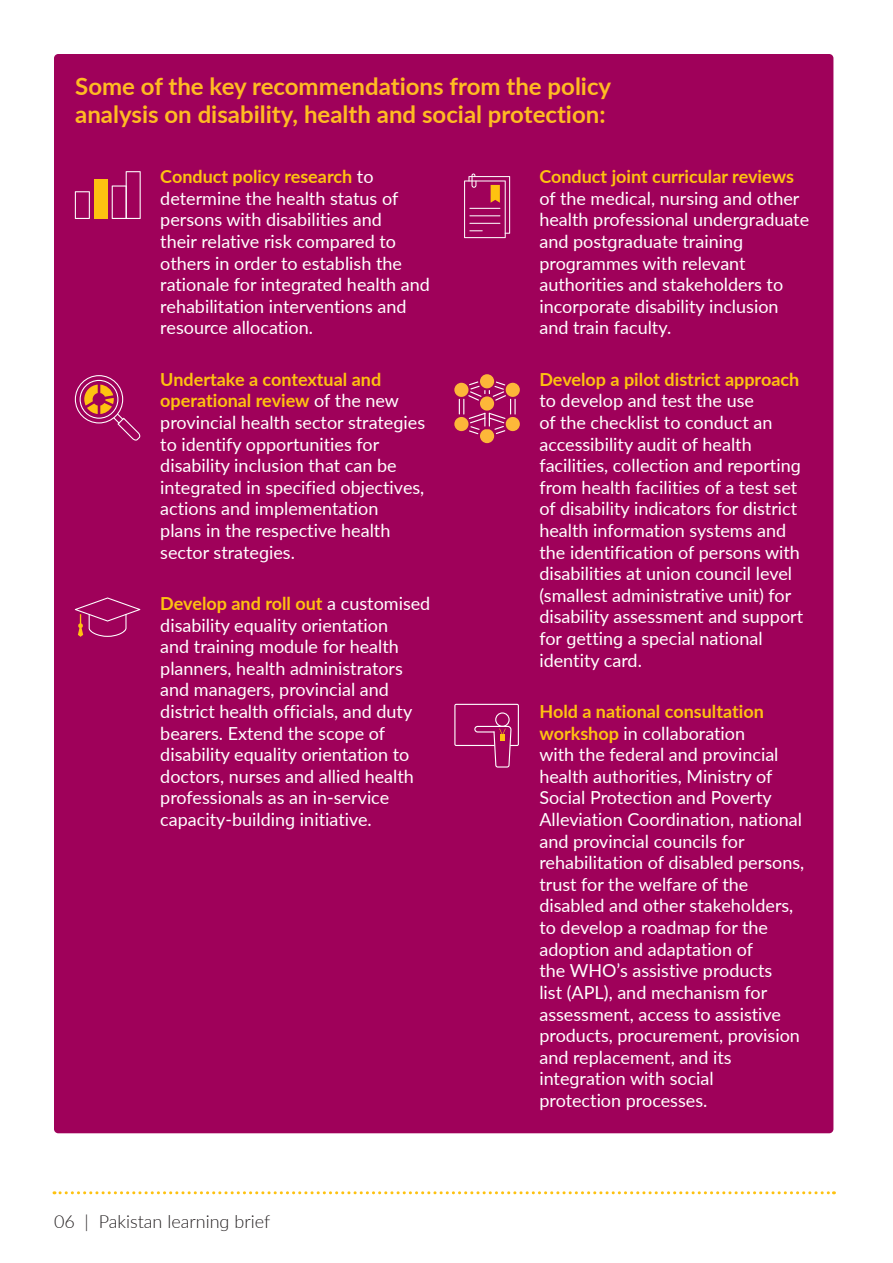
<style>
.page{position:relative;width:893px;height:1263px;background:#fff}
.page>*{position:absolute;margin:0;border:0;box-sizing:border-box;transform-origin:0 0}
.t1{font:700 24px/28.8px "Lato";color:#fb2}
.t2{font:18px/21.6px "Lato";color:#fff}
.t3{font:300 18px "Lato";color:#231f20}
.s1{font-weight:700;color:#fec210}
</style>
<div class="page">
<div style="left:54px;top:54px;width:779px;height:1079px;background:#9f015a;border-radius:4px"></div>
<svg style="left:464px;top:173px;width:46px;height:65px"></svg>
<svg style="left:75px;top:375px;width:66px;height:66px"></svg>
<svg style="left:454px;top:374px;width:66px;height:69px"></svg>
<svg style="left:75px;top:597px;width:65px;height:40px"></svg>
<svg style="left:75px;top:191px;width:15px;height:28px"></svg>
<div style="left:94px;top:179px;width:14px;height:40px;background:#fec210"></div>
<svg style="left:112px;top:171px;width:29px;height:48px"></svg>
<svg style="left:454px;top:704px;width:65px;height:63px"></svg>
<svg style="left:54px;top:1191px;width:780px;height:3px"></svg>
<h3 class="t1" style="left:75px;top:70px;width:537px">Some of the key recommendations from the policy analysis on disability, health and social protection:</h3>
<p class="t2" style="left:160px;top:165px;width:271px"><span class="s1">Conduct policy research</span> to determine the health status of persons with disabilities and<br>their relative risk compared to others in order to establish the rationale for integrated health and rehabilitation interventions and resource allocation.</p>
<p class="t2" style="left:160px;top:368px;width:266px"><span class="s1">Undertake a contextual and operational review</span> of the new provincial health sector strategies to identify opportunities for disability inclusion that can be integrated in specified objectives, actions and implementation<br>plans in the respective health sector strategies.</p>
<p class="t2" style="left:160px;top:592px;width:272px"><span class="s1">Develop and roll out</span> a customised disability equality orientation<br>and training module for health planners, health administrators and managers, provincial and district health officials, and duty bearers. Extend the scope of disability equality orientation to doctors, nurses and allied health professionals as an in-service capacity-building initiative.</p>
<p class="t3" style="left:54px;top:1208px;width:218px">06 | Pakistan learning brief</p>
<p class="t2" style="left:539px;top:165px;width:271px"><span class="s1">Conduct joint curricular reviews </span>of the medical, nursing and other health professional undergraduate and postgraduate training programmes with relevant authorities and stakeholders to incorporate disability inclusion and train faculty.</p>
<p class="t2" style="left:539px;top:368px;width:265px"><span class="s1">Develop a pilot district approach </span>to develop and test the use<br>of the checklist to conduct an accessibility audit of health facilities, collection and reporting from health facilities of a test set of disability indicators for district health information systems and the identification of persons with disabilities at union council level (smallest administrative unit) for disability assessment and support for getting a special national identity card.</p>
<p class="t2" style="left:539px;top:700px;width:266px"><span class="s1">Hold a national consultation workshop</span> in collaboration<br>with the federal and provincial health authorities, Ministry of<br>Social Protection and Poverty<br>Alleviation Coordination, national and provincial councils for rehabilitation of disabled persons, trust for the welfare of the disabled and other stakeholders, to develop a roadmap for the adoption and adaptation of<br>the WHO’s assistive products<br>list (APL), and mechanism for assessment, access to assistive products, procurement, provision and replacement, and its integration with social<br>protection processes.</p>
</div>
